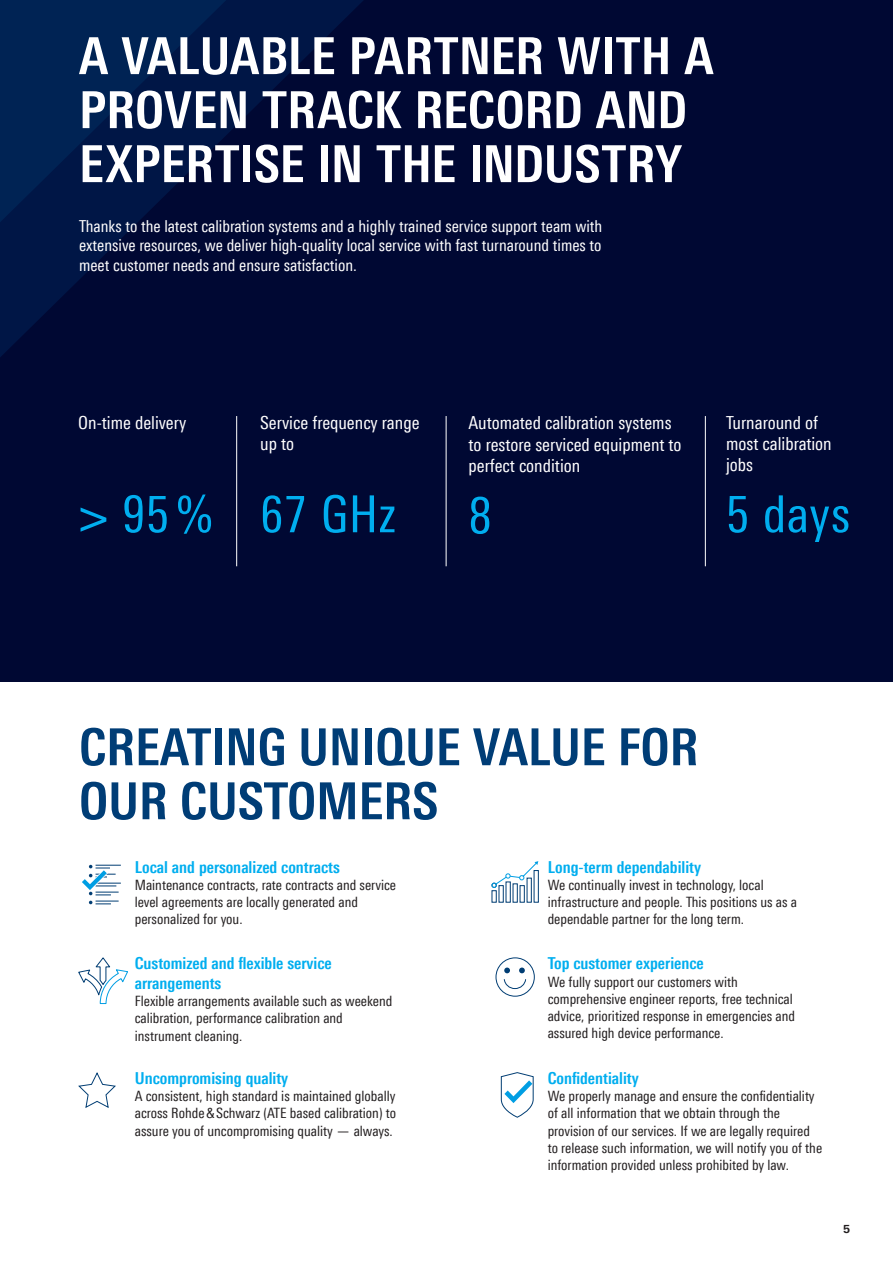
<style>
.page{position:relative;width:893px;height:1263px;background:#fff}
.page>*{position:absolute;margin:0;border:0;box-sizing:border-box;transform-origin:0 0}
.t1{font:700 51px/54px "Linotype Univers 620 Cn";color:#fff}
.t2{font:700 51px/54px "Linotype Univers 620 Cn";color:#003d76}
.t3{font:51px "Linotype Univers 420 Cn";letter-spacing:.01em;color:#00aeef}
.t4{font:18px/21px "Linotype Univers 420 Cn";color:#fff}
.t5{font:16.5px/19.8px "Linotype Univers 420 Cn";color:#fff;text-align:justify}
.t6{font:700 16.5px/19.8px "Linotype Univers 620 Cn";color:#00aeef}
.t7{font:14.25px/17.1px "Linotype Univers 420 Cn";color:#231f20}
.Fusszeile_rechts{font:700 11.25px "Linotype Univers 630";color:#231f20}
</style>
<div class="page">
<div style="left:0;top:0;width:893px;height:681px;background:#000833"></div>
<svg style="left:8px;top:0;width:355px;height:349px"></svg>
<svg style="left:8px;top:0;width:218px;height:222px;background:#001b4b"></svg>
<svg style="left:0;top:0;width:8px;height:357px;background:#001d4e"></svg>
<svg style="left:501px;top:1072px;width:33px;height:46px"></svg>
<svg style="left:89px;top:901px;width:30px;height:3px"></svg>
<svg style="left:82px;top:865px;width:39px;height:30px"></svg>
<svg style="left:78px;top:957px;width:50px;height:47px"></svg>
<svg style="left:78px;top:1072px;width:38px;height:36px"></svg>
<div style="left:534px;top:870px;width:5px;height:33px;border:1px solid #003d73"></div>
<div style="left:520px;top:885px;width:5px;height:18px;border:1px solid #003d73"></div>
<div style="left:527px;top:878px;width:5px;height:25px;border:1px solid #003d73"></div>
<div style="left:513px;top:883px;width:5px;height:20px;border:1px solid #003d73"></div>
<div style="left:506px;top:881px;width:5px;height:22px;border:1px solid #003d73"></div>
<div style="left:499px;top:885px;width:5px;height:18px;border:1px solid #003d73"></div>
<div style="left:492px;top:890px;width:5px;height:13px;border:1px solid #003d73"></div>
<svg style="left:491px;top:861px;width:47px;height:27px"></svg>
<div style="left:496px;top:957px;width:39px;height:39px;border:1px solid #003d73;border-radius:50%"></div>
<svg style="left:503px;top:967px;width:23px;height:22px"></svg>
<hr style="left:236px;top:416px;width:1px;height:150px;background:#fff">
<hr style="left:446px;top:416px;width:1px;height:150px;background:#fff">
<hr style="left:705px;top:416px;width:1px;height:150px;background:#fff">
<p class="t1" style="left:79px;top:29px;width:636px">A VALUABLE PARTNER WITH A<br>PROVEN TRACK RECORD AND<br>EXPERTISE IN THE INDUSTRY</p>
<p class="t5" style="left:79px;top:216px;width:525px">Thanks to the latest calibration systems and a highly trained service support team with extensive resources, we deliver high-quality local service with fast turnaround times to meet customer needs and ensure satisfaction.</p>
<p class="t4" style="left:78px;top:412px;width:109px">On-time delivery</p>
<p class="t3" style="left:78px;top:484px;width:136px">&gt; 95 %</p>
<p class="t4" style="left:260px;top:412px;width:161px">Service frequency range up to</p>
<p class="t3" style="left:260px;top:484px;width:137px">67 GHz</p>
<p class="t4" style="left:469px;top:412px;width:215px;line-height:21.6px">Automated calibration systems to restore serviced equipment to perfect condition</p>
<p class="t3" style="left:469px;top:486px;width:25px">8</p>
<p class="t4" style="left:726px;top:412px;width:107px">Turnaround of most calibration jobs</p>
<p class="t3" style="left:726px;top:484px;width:126px">5 days</p>
<p class="t2" style="left:79px;top:720px;width:621px">CREATING UNIQUE VALUE FOR<br>OUR CUSTOMERS</p>
<p class="t6" style="left:135px;top:857px;width:207px">Local and personalized contracts</p>
<p class="t7" style="left:135px;top:876px;width:263px">Maintenance contracts, rate contracts and service level agreements are locally generated and personalized for you.</p>
<p class="t6" style="left:135px;top:953px;width:199px">Customized and flexible service arrangements</p>
<p class="t7" style="left:135px;top:992px;width:259px">Flexible arrangements available such as weekend calibration, performance calibration and instrument cleaning.</p>
<p class="t6" style="left:135px;top:1068px;width:155px">Uncompromising quality</p>
<p class="t7" style="left:135px;top:1087px;width:263px;text-align:justify">A consistent, high standard is maintained globally across Rohde&amp;Schwarz (ATE based calibration) to assure you of uncompromising quality — always.</p>
<p class="t6" style="left:548px;top:857px;width:155px">Long-term dependability</p>
<p class="t7" style="left:548px;top:876px;width:251px">We continually invest in technology, local infrastructure and people. This positions us as a dependable partner for the long term.</p>
<p class="t6" style="left:548px;top:953px;width:158px">Top customer experience</p>
<p class="t7" style="left:548px;top:973px;width:249px">We fully support our customers with comprehensive engineer reports, free technical advice, prioritized response in emergencies and assured high device performance.</p>
<p class="t6" style="left:548px;top:1068px;width:93px">Confidentiality</p>
<p class="t7" style="left:548px;top:1087px;width:276px">We properly manage and ensure the confidentiality of all information that we obtain through the provision of our services. If we are legally required to release such information, we will notify you of the information provided unless prohibited by law.</p>
<p class="Fusszeile_rechts" style="left:843px;top:1222px;width:9px">5</p>
</div>
